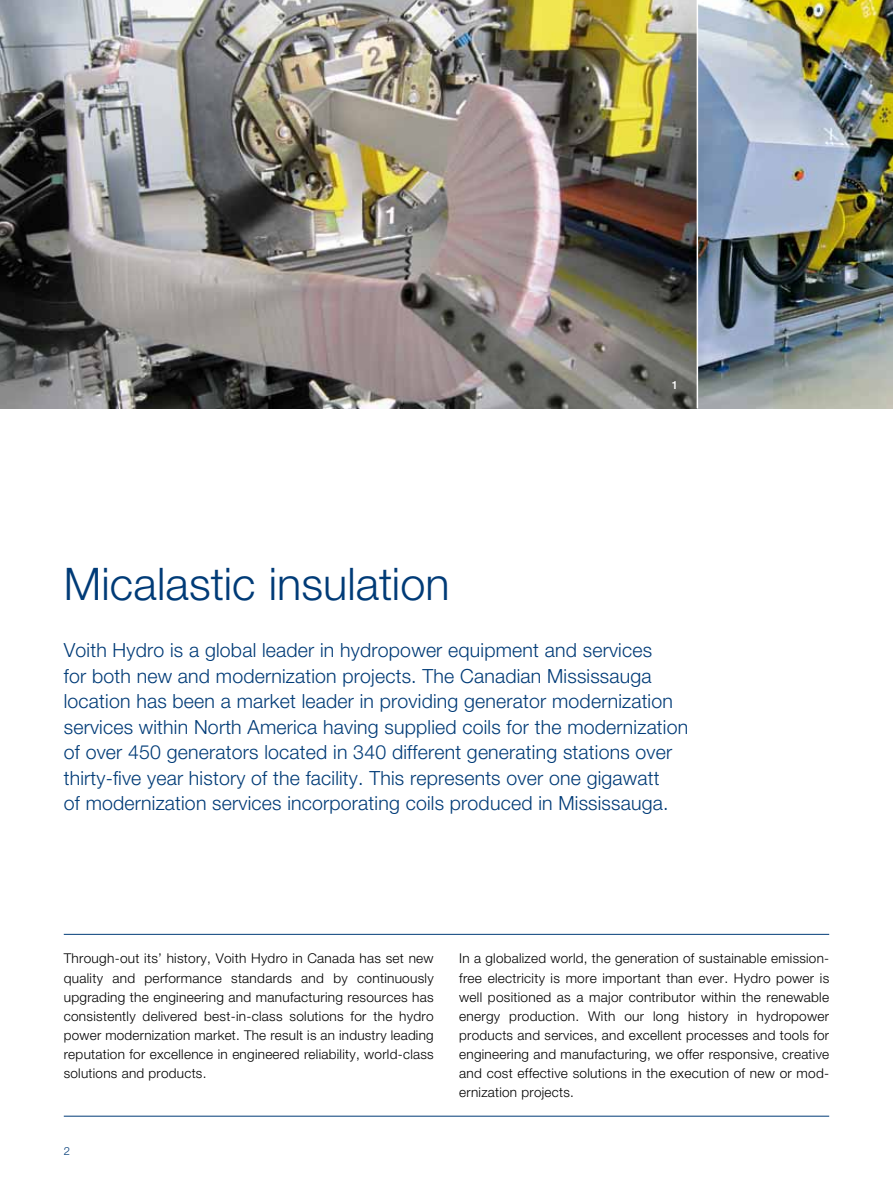
<style>
.page{position:relative;width:893px;height:1191px;background:#fff}
.page>*{position:absolute;margin:0;border:0;box-sizing:border-box;transform-origin:0 0}
.t1{font:300 45px "Helvetica Neue LT Pro";color:#003b77}
.t2{font:300 19.5px/25.5px "Helvetica Neue LT Pro";letter-spacing:.01em;color:#003b77}
.t3{font:300 13.5px/19.2px "Helvetica Neue LT Pro";letter-spacing:.02em;color:#000;text-align:justify}
.t4{font:300 11.25px "Helvetica Neue LT Pro";color:#003b77}
.t5{font:500 11.25px "Helvetica Neue LT Pro";color:#fff}
</style>
<div class="page">
<hr style="left:64px;top:934px;width:765px;height:1px;background:#003b77">
<hr style="left:64px;top:1115px;width:765px;height:1px;background:#003b77">
<img style="left:0;top:0;width:697px;height:408px">
<img style="left:698px;top:0;width:195px;height:408px">
<h1 class="t1" style="left:64px;top:556px;width:387px">Micalastic insulation</h1>
<p class="t5" style="left:672px;top:378px;width:8px">1</p>
<p class="t2" style="left:64px;top:637px;width:626px">Voith Hydro is a global leader in hydropower equipment and services<br>for both new and modernization projects. The Canadian Mississauga location has been a market leader in providing generator modernization services within North America having supplied coils for the modernization of over 450 generators located in 340 different generating stations over thirty-five year history of the facility. This represents over one gigawatt<br>of modernization services incorporating coils produced in Mississauga.</p>
<p class="t3" style="left:64px;top:948px;width:371px">Through-out its’ history, Voith Hydro in Canada has set new quality and performance standards and by continuously upgrading the engineering and manufacturing resources has consistently delivered best-in-class solutions for the hydro power modernization market. The result is an industry leading reputation for excellence in engineered reliability, world-class solutions and products.</p>
<p class="t3" style="left:459px;top:948px;width:371px">In a globalized world, the generation of sustainable emission&shy;free electricity is more important than ever. Hydro power is well positioned as a major contributor within the renewable energy production. With our long history in hydropower products and services, and excellent processes and tools for engineering and manufacturing, we offer responsive, creative and cost effective solutions in the execution of new or mod&shy;ernization projects.</p>
<p class="t4" style="left:64px;top:1144px;width:8px">2</p>
</div>
